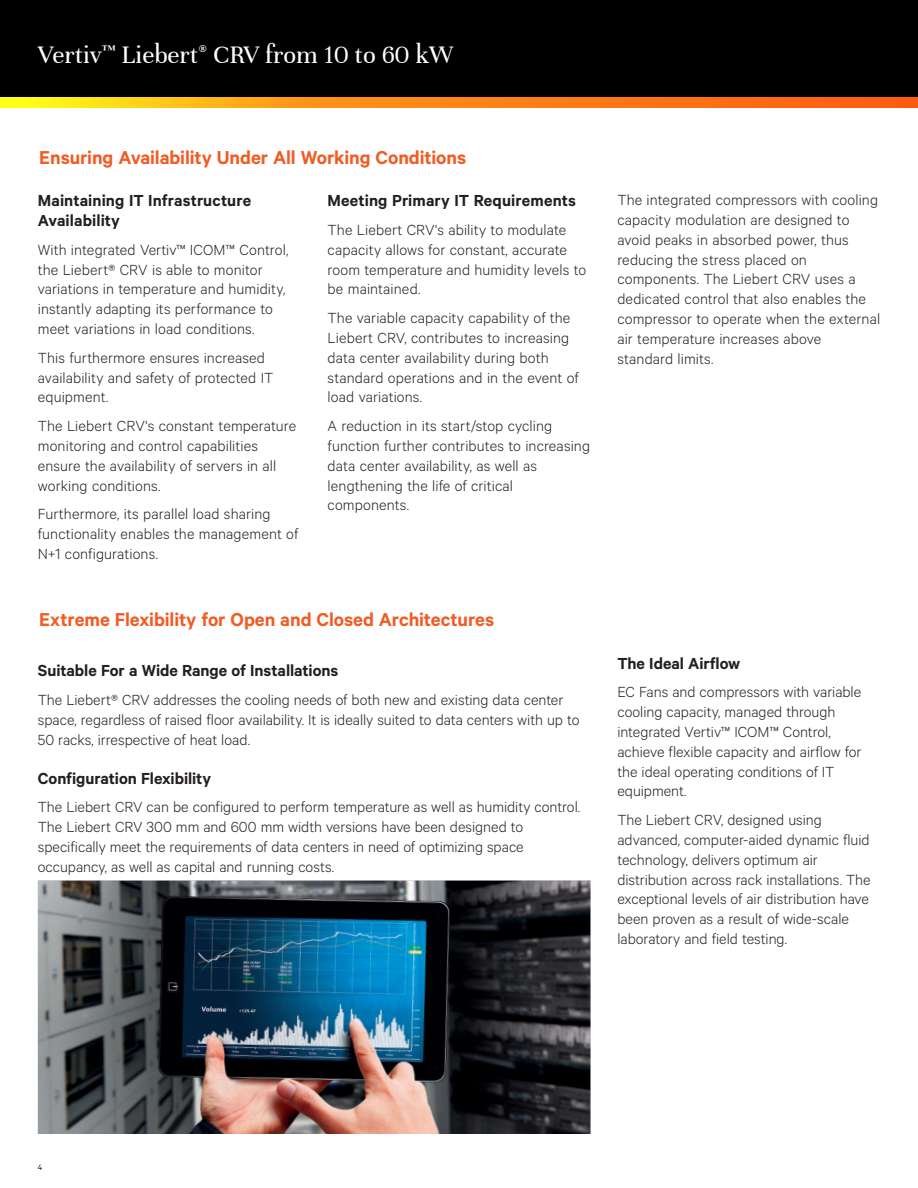
<style>
.page{position:relative;width:918px;height:1188px;background:#fff}
.page>*{position:absolute;margin:0;border:0;box-sizing:border-box;transform-origin:0 0}
.t1{font:27px "Unna";color:#fff}
.Vertiv_Orange_Main_H{font:600 21px "Calibre";letter-spacing:-.005em;color:#f15b24}
.Vertiv_Body_Text{font:600 18px/19.8px "Calibre";color:#231f20}
.Vertiv_Body_Text-2{font:300 16.5px/19.8px "Calibre";color:#231f20}
.t2{font:9px "Calibre";color:#231f20}
</style>
<div class="page">
<div style="left:0;top:0;width:918px;height:108px;background:#000"></div>
<svg style="left:0;top:98px;width:918px;height:10px;background:#ff9314"></svg>
<img style="left:38px;top:881px;width:552px;height:253px">
<h1 class="t1" style="left:38px;top:39px;width:417px">Vertiv<sup>™</sup> Liebert<sup>®</sup> CRV from 10 to 60 kW</h1>
<p class="Vertiv_Orange_Main_H" style="left:39px;top:145px;width:428px">Ensuring Availability Under All Working Conditions</p>
<p class="Vertiv_Body_Text" style="left:38px;top:190px;width:215px">Maintaining IT Infrastructure<br>Availability</p>
<p class="Vertiv_Body_Text-2" style="left:38px;top:239px;width:252px">With integrated Vertiv™ ICOM™ Control, the Liebert® CRV is able to monitor variations in temperature and humidity, instantly adapting its performance to meet variations in load conditions.</p>
<p class="Vertiv_Body_Text-2" style="left:38px;top:347px;width:237px">This furthermore ensures increased availability and safety of protected IT equipment.</p>
<p class="Vertiv_Body_Text-2" style="left:38px;top:415px;width:260px">The Liebert CRV's constant temperature monitoring and control capabilities ensure the availability of servers in all working conditions.</p>
<p class="Vertiv_Body_Text-2" style="left:38px;top:504px;width:262px">Furthermore, its parallel load sharing functionality enables the management of<br>N+1 configurations.</p>
<p class="Vertiv_Body_Text" style="left:328px;top:190px;width:250px">Meeting Primary IT Requirements</p>
<p class="Vertiv_Body_Text-2" style="left:328px;top:219px;width:260px">The Liebert CRV's ability to modulate capacity allows for constant, accurate room temperature and humidity levels to be maintained.</p>
<p class="Vertiv_Body_Text-2" style="left:328px;top:307px;width:253px">The variable capacity capability of the Liebert CRV, contributes to increasing data center availability during both standard operations and in the event of load variations.</p>
<p class="Vertiv_Body_Text-2" style="left:328px;top:415px;width:264px">A reduction in its start/stop cycling function further contributes to increasing data center availability, as well as lengthening the life of critical components.</p>
<p class="Vertiv_Orange_Main_H" style="left:39px;top:607px;width:456px">Extreme Flexibility for Open and Closed Architectures</p>
<p class="Vertiv_Body_Text" style="left:38px;top:660px;width:302px">Suitable For a Wide Range of Installations</p>
<p class="Vertiv_Body_Text-2" style="left:38px;top:689px;width:543px">The Liebert® CRV addresses the cooling needs of both new and existing data center space, regardless of raised floor availability. It is ideally suited to data centers with up to<br>50 racks, irrespective of heat load.</p>
<p class="Vertiv_Body_Text" style="left:38px;top:767px;width:175px">Configuration Flexibility</p>
<p class="Vertiv_Body_Text-2" style="left:38px;top:797px;width:544px">The Liebert CRV can be configured to perform temperature as well as humidity control.<br>The Liebert CRV 300 mm and 600 mm width versions have been designed to specifically meet the requirements of data centers in need of optimizing space occupancy, as well as capital and running costs.</p>
<p class="Vertiv_Body_Text-2" style="left:617px;top:189px;width:264px">The integrated compressors with cooling capacity modulation are designed to avoid peaks in absorbed power, thus reducing the stress placed on components. The Liebert CRV uses a dedicated control that also enables the compressor to operate when the external air temperature increases above standard limits.</p>
<p class="Vertiv_Body_Text" style="left:617px;top:653px;width:124px">The Ideal Airflow</p>
<p class="Vertiv_Body_Text-2" style="left:617px;top:682px;width:246px">EC Fans and compressors with variable cooling capacity, managed through integrated Vertiv™ ICOM™ Control, achieve flexible capacity and airflow for the ideal operating conditions of IT equipment.</p>
<p class="Vertiv_Body_Text-2" style="left:617px;top:809px;width:255px">The Liebert CRV, designed using advanced, computer-aided dynamic fluid technology, delivers optimum air distribution across rack installations. The exceptional levels of air distribution have been proven as a result of wide-scale laboratory and field testing.</p>
<p class="t2" style="left:38px;top:1162px;width:6px">4</p>
</div>
